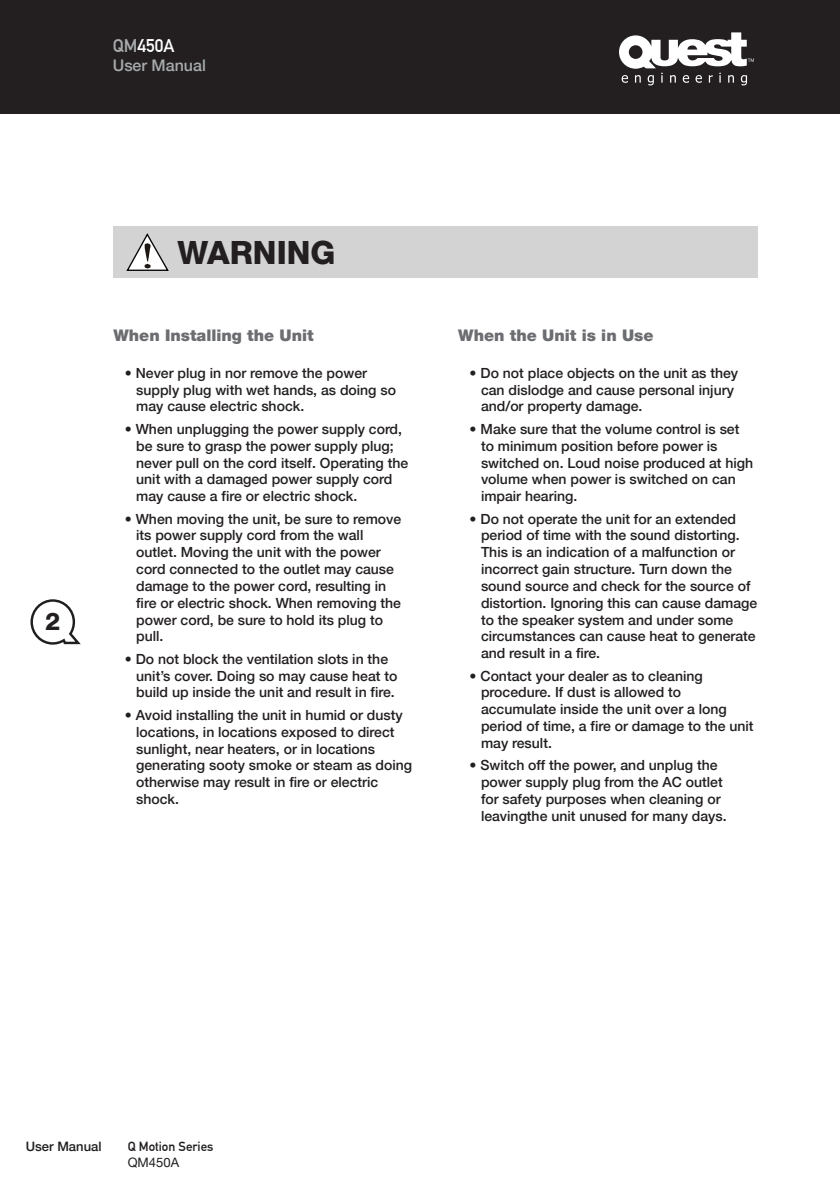
<style>
.page{position:relative;width:840px;height:1191px;background:#fff}
.page>*{position:absolute;margin:0;border:0;box-sizing:border-box;transform-origin:0 0}
.t1{font:800 32px "Helvetica Neue";color:#231f20}
.t2{font:800 24px "Helvetica Neue";color:#231f20}
.t3{font:18px "DIN Mittelschrift";color:#fff}
.t4{font:900 16px "Helvetica Neue";color:#6c6d70}
.t5{font:500 16px "Helvetica Neue";color:#a7aaac}
.t6{font:500 14px/16.8px "Helvetica Neue";color:#231f20}
.t7{font:13px "DIN Mittelschrift";color:#201d1e}
.t8{font:500 13px "Helvetica Neue";color:#201d1e}
.t9{font:13px "Helvetica Neue";color:#201d1e}
.s1{color:#a7aaac}
</style>
<div class="page">
<hr style="left:25px;top:1134px;width:728px;height:1px;background:#201d1e">
<hr style="left:114px;top:1134px;width:1px;height:34px;background:#201d1e">
<div style="left:0;top:0;width:839px;height:113px;background:#231f20"></div>
<svg style="left:619px;top:32px;width:134px;height:53px"></svg>
<svg style="left:30px;top:599px;width:51px;height:46px"></svg>
<div style="left:113px;top:227px;width:644px;height:51px;background:#d3d3d3"></div>
<svg style="left:126px;top:233px;width:43px;height:38px"></svg>
<p class="t3" style="left:113px;top:35px;width:63px"><span class="s1">QM</span>450A</p>
<p class="t5" style="left:113px;top:56px;width:95px">User Manual</p>
<h2 class="t2" style="left:45px;top:607px;width:17px">2</h2>
<h1 class="t1" style="left:177px;top:234px;width:159px">WARNING</h1>
<p class="t4" style="left:113px;top:326px;width:202px">When Installing the Unit</p>
<p class="t6" style="left:136px;top:364px;width:261px;text-indent:-11px">• Never plug in nor remove the power supply plug with wet hands, as doing so may cause electric shock.</p>
<p class="t6" style="left:136px;top:420px;width:273px;text-indent:-11px">• When unplugging the power supply cord, be sure to grasp the power supply plug; never pull on the cord itself. Operating the unit with a damaged power supply cord may cause a fire or electric shock.</p>
<p class="t6" style="left:136px;top:510px;width:266px;text-indent:-11px">• When moving the unit, be sure to remove its power supply cord from the wall outlet. Moving the unit with the power cord connected to the outlet may cause damage to the power cord, resulting in fire or electric shock. When removing the power cord, be sure to hold its plug to pull.</p>
<p class="t6" style="left:136px;top:650px;width:262px;text-indent:-11px">• Do not block the ventilation slots in the unit’s cover. Doing so may cause heat to build up inside the unit and result in fire.</p>
<p class="t6" style="left:136px;top:706px;width:277px;text-indent:-11px">• Avoid installing the unit in humid or dusty locations, in locations exposed to direct sunlight, near heaters, or in locations generating sooty smoke or steam as doing otherwise may result in fire or electric shock.</p>
<p class="t4" style="left:458px;top:326px;width:197px">When the Unit is in Use</p>
<p class="t6" style="left:480px;top:364px;width:258px;text-indent:-11px">• Do not place objects on the unit as they can dislodge and cause personal injury and/or property damage.</p>
<p class="t6" style="left:480px;top:420px;width:274px;text-indent:-11px">• Make sure that the volume control is set to minimum position before power is switched on. Loud noise produced at high volume when power is switched on can impair hearing.</p>
<p class="t6" style="left:480px;top:510px;width:277px;text-indent:-11px">• Do not operate the unit for an extended period of time with the sound distorting.<br>This is an indication of a malfunction or incorrect gain structure. Turn down the sound source and check for the source of distortion. Ignoring this can cause damage to the speaker system and under some circumstances can cause heat to generate and result in a fire.</p>
<p class="t6" style="left:480px;top:667px;width:274px;text-indent:-11px">• Contact your dealer as to cleaning procedure. If dust is allowed to accumulate inside the unit over a long period of time, a fire or damage to the unit may result.</p>
<p class="t6" style="left:480px;top:757px;width:247px;text-indent:-11px">• Switch off the power, and unplug the power supply plug from the AC outlet for safety purposes when cleaning or leavingthe unit unused for many days.</p>
<p class="t8" style="left:26px;top:1138px;width:77px">User Manual</p>
<p class="t7" style="left:128px;top:1139px;width:87px">Q Motion Series</p>
<p class="t9" style="left:128px;top:1154px;width:53px">QM450A</p>
</div>
